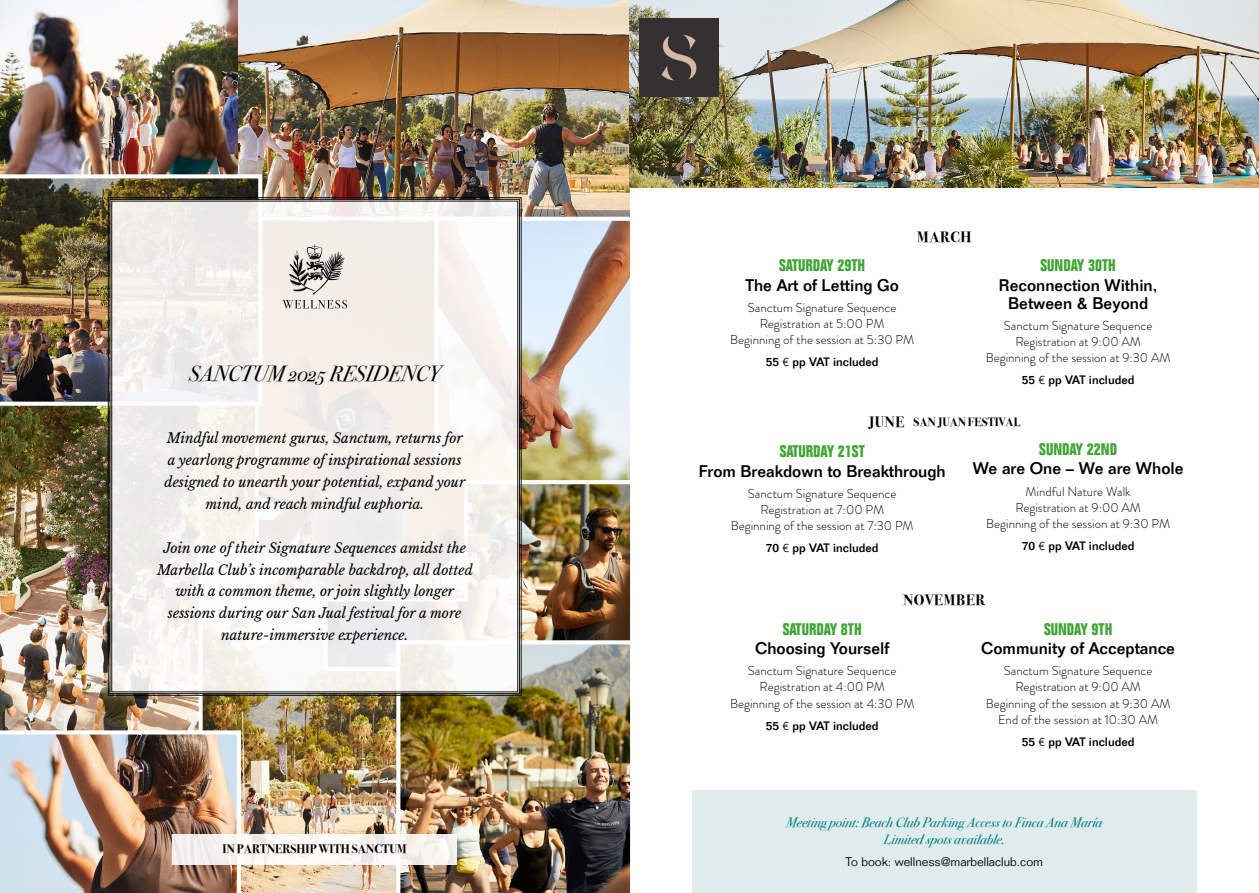
<style>
.page{position:relative;width:1259px;height:893px;background:#fff}
.page>*{position:absolute;margin:0;border:0;box-sizing:border-box;transform-origin:0 0}
.t1{font:italic 21.9px "Bodoni Svty Two OSITCTT";color:#000}
.t2{font:500 16.5px/18px "Folio";color:#000;text-align:center}
.t3{font:700 condensed 16.5px "Folio Std";color:#3fa535}
.t4{font:700 15px "Bodoni Svty Two OSITCTT";letter-spacing:.04em;color:#000}
.t5{font:italic 13.65px/21.9px "Libre Baskerville";color:#000;text-align:center}
.t6{font:italic 13.65px/17.9px "Bodoni Svty Two OSITCTT";color:#007c81;text-align:center}
.t7{font:300 12.9px/16px "Brandon Grotesque";color:#000;text-align:center}
.t8{font:300 12.3px "Folio";color:#000}
.t9{font:700 12.3px "Bodoni Svty Two OSITCTT";color:#000}
.t10{font:500 12px "Folio";color:#000}
.t11{font:700 12px "Bodoni Svty Two OSITCTT";color:#000}
.s1{font-family:"Folio Std";font-weight:300}
.s2{font-size:15px}
</style>
<div class="page">
<img style="left:0;top:406px;width:198px;height:324px">
<img style="left:198px;top:696px;width:198px;height:197px">
<img style="left:522px;top:484px;width:107px;height:156px">
<img style="left:0;top:0;width:238px;height:174px">
<img style="left:238px;top:0;width:391px;height:217px">
<img style="left:0;top:730px;width:241px;height:163px">
<img style="left:396px;top:640px;width:235px;height:253px">
<img style="left:0;top:174px;width:262px;height:232px">
<img style="left:522px;top:222px;width:107px;height:257px">
<div style="left:434px;top:217px;width:200px;height:267px;border:4px solid #fff"></div>
<svg style="left:108px;top:197px;width:414px;height:499px"></svg>
<svg style="left:282px;top:244px;width:65px;height:65px"></svg>
<svg style="left:172px;top:833px;width:285px;height:31px;fill:#faf6f2"></svg>
<div style="left:692px;top:790px;width:504px;height:103px;background:#dfebed"></div>
<img style="left:629px;top:0;width:630px;height:188px">
<img style="left:640px;top:18px;width:79px;height:79px">
<h1 class="t1" style="left:189px;top:361px;width:252px">SANCTUM 2025 RESIDENCY</h1>
<p class="t5" style="left:164px;top:427px;width:302px">Mindful movement gurus, Sanctum, returns for a yearlong programme of inspirational sessions designed to unearth your potential, expand your mind, and reach mindful euphoria.</p>
<p class="t5" style="left:157px;top:537px;width:317px">Join one of their Signature Sequences amidst the Marbella Club’s incomparable backdrop, all dotted with a common theme, or join slightly longer sessions during our San Jual festival for a more nature-immersive experience.</p>
<p class="t9" style="left:223px;top:842px;width:186px">IN PARTNERSHIP WITH SANCTUM</p>
<p class="t4" style="left:917px;top:228px;width:56px">MARCH</p>
<p class="t3" style="left:779px;top:257px;width:87px">SATURDAY 29TH</p>
<p class="t2" style="left:745px;top:276px;width:155px">The Art of Letting Go</p>
<p class="t7" style="left:730px;top:300px;width:185px">Sanctum Signature Sequence<br>Registration at 5:00 PM<br>Beginning of the session at 5:30 PM</p>
<p class="t10" style="left:766px;top:355px;width:114px">55 <span class="s1">€</span> pp VAT included</p>
<p class="t3" style="left:1040px;top:257px;width:77px">SUNDAY 30TH</p>
<p class="t2" style="left:999px;top:276px;width:160px">Reconnection Within,<br>Between &amp; Beyond</p>
<p class="t7" style="left:985px;top:318px;width:186px">Sanctum Signature Sequence<br>Registration at 9:00 AM<br>Beginning of the session at 9:30 AM</p>
<p class="t10" style="left:1021px;top:373px;width:114px">55 <span class="s1">€</span> pp VAT included</p>
<p class="t11" style="left:868px;top:415px;width:154px"><span class="s2">JUNE</span> SAN JUAN FESTIVAL</p>
<p class="t3" style="left:779px;top:442px;width:87px">SATURDAY 21ST</p>
<p class="t2" style="left:698px;top:462px;width:249px">From Breakdown to Breakthrough</p>
<p class="t7" style="left:731px;top:486px;width:184px">Sanctum Signature Sequence<br>Registration at 7:00 PM<br>Beginning of the session at 7:30 PM</p>
<p class="t10" style="left:766px;top:541px;width:114px">70 <span class="s1">€</span> pp VAT included</p>
<p class="t3" style="left:1039px;top:440px;width:79px">SUNDAY 22ND</p>
<p class="t2" style="left:972px;top:459px;width:212px">We are One – We are Whole</p>
<p class="t7" style="left:986px;top:483px;width:185px">Mindful Nature Walk<br>Registration at 9:00 AM<br>Beginning of the session at 9:30 PM</p>
<p class="t10" style="left:1021px;top:539px;width:114px">70 <span class="s1">€</span> pp VAT included</p>
<p class="t4" style="left:903px;top:591px;width:83px">NOVEMBER</p>
<p class="t3" style="left:783px;top:620px;width:80px">SATURDAY 8TH</p>
<p class="t2" style="left:755px;top:639px;width:136px">Choosing Yourself</p>
<p class="t7" style="left:730px;top:663px;width:186px">Sanctum Signature Sequence<br>Registration at 4:00 PM<br>Beginning of the session at 4:30 PM</p>
<p class="t10" style="left:766px;top:718px;width:114px">55 <span class="s1">€</span> pp VAT included</p>
<p class="t3" style="left:1044px;top:620px;width:70px">SUNDAY 9TH</p>
<p class="t2" style="left:981px;top:639px;width:195px">Community of Acceptance</p>
<p class="t7" style="left:985px;top:663px;width:186px">Sanctum Signature Sequence<br>Registration at 9:00 AM<br>Beginning of the session at 9:30 AM<br>End of the session at 10:30 AM</p>
<p class="t10" style="left:1021px;top:734px;width:114px">55 <span class="s1">€</span> pp VAT included</p>
<p class="t6" style="left:786px;top:813px;width:318px">Meeting point: Beach Club Parking Access to Finca Ana María<br>Limited spots available.</p>
<p class="t8" style="left:845px;top:854px;width:199px">To book: wellness@marbellaclub.com</p>
</div>
